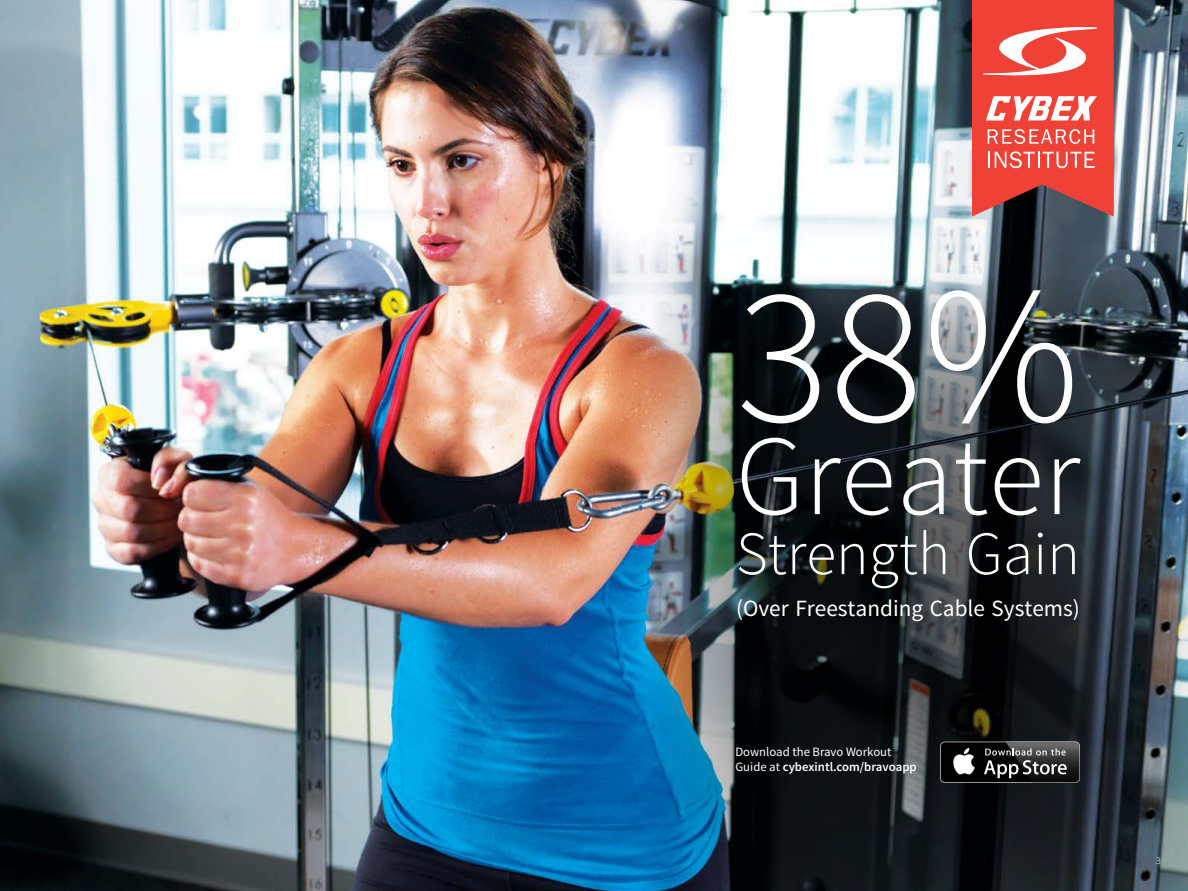
<style>
.page{position:relative;width:1188px;height:891px;background:#fff}
.page>*{position:absolute;margin:0;border:0;box-sizing:border-box;transform-origin:0 0}
.t1{font:300 195px "Source Sans Pro";color:#fff}
.t2{font:300 114px "Source Sans Pro";color:#fff}
.t3{font:300 61.5px "Source Sans Pro";color:#fff}
.t4{font:23.25px "Source Sans Pro";color:#fff}
.t5{font:12.75px/15px "Source Sans Pro";color:#fff}
.t6{font:300 10.5px "Source Sans Pro";color:#fff}
.s1{font-weight:600}
</style>
<div class="page">
<img style="left:0;top:0;width:1188px;height:891px">
<img style="left:646px;top:275px;width:542px;height:616px">
<div style="left:941px;top:742px;width:138px;height:40px;background:#000;border-radius:4px"></div>
<svg style="left:953px;top:748px;width:22px;height:26px"></svg>
<img style="left:1005px;top:742px;width:75px;height:41px">
<img style="left:1006px;top:742px;width:73px;height:40px">
<svg style="left:984px;top:748px;width:83px;height:30px"></svg>
<svg style="left:972px;top:0;width:142px;height:217px;background:#e35b52"></svg>
<h1 class="t1" style="left:736px;top:238px;width:345px">38%</h1>
<h2 class="t2" style="left:736px;top:407px;width:346px">Greater</h2>
<h3 class="t3" style="left:736px;top:516px;width:345px">Strength Gain</h3>
<h3 class="t4" style="left:736px;top:594px;width:345px">(Over Freestanding Cable Systems)</h3>
<p class="t5" style="left:735px;top:745px;width:183px">Download the Bravo Workout<br>Guide at <span class="s1">cybexintl.com/bravoapp</span></p>
<p class="t6" style="left:1156px;top:854px;width:7px">3</p>
</div>
